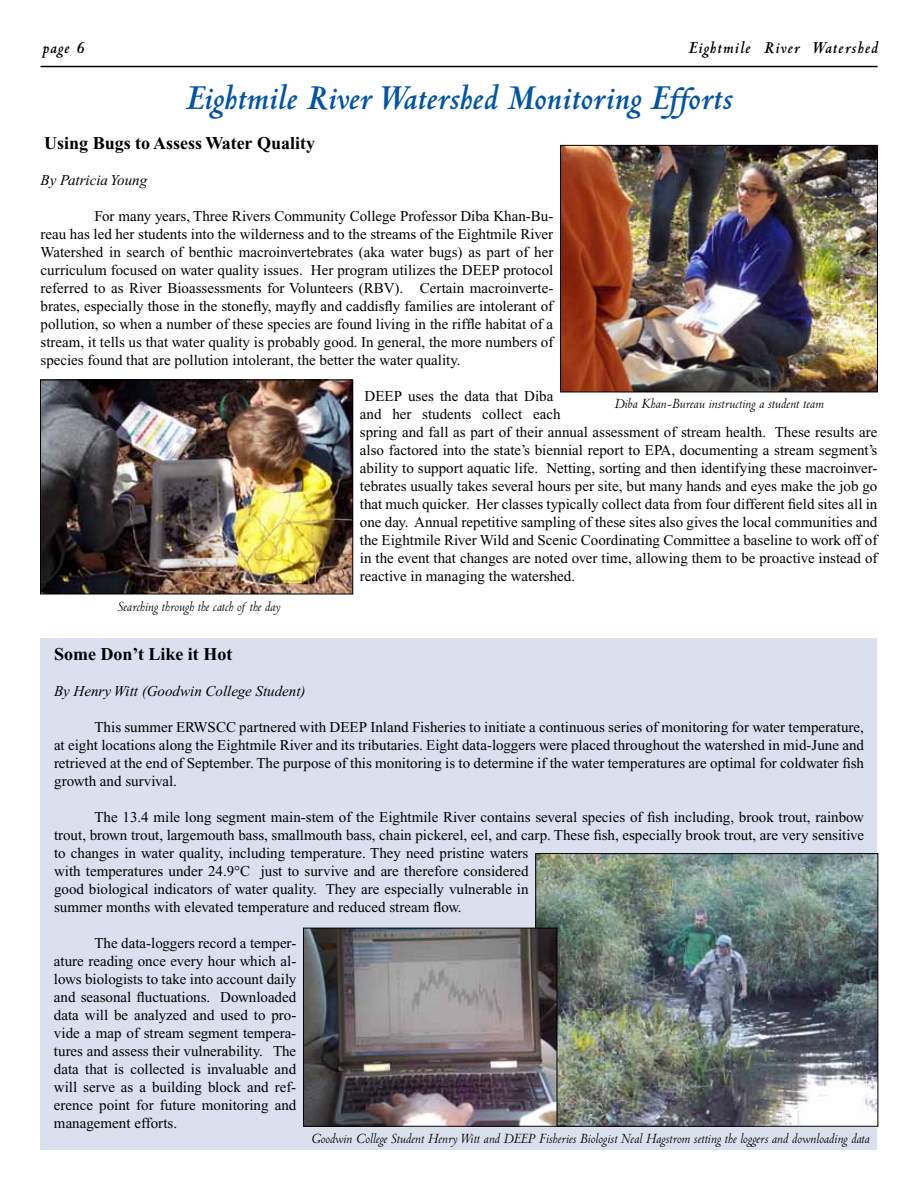
<style>
.page{position:relative;width:918px;height:1188px;background:#fff}
.page>*{position:absolute;margin:0;border:0;box-sizing:border-box;transform-origin:0 0}
.t1{font:italic 700 37.5px "Centaur";color:#0054a4}
.t2{font:700 18px "Times New Roman";color:#000}
.t3{font:italic 700 18px "Centaur";letter-spacing:.06em;color:#000}
.t4{font:15px/18px "Times New Roman";color:#000;text-align:justify}
.t5{font:italic 15px "Centaur";color:#000}
.t6{font:italic 15px "Times New Roman";color:#000}
</style>
<div class="page">
<div style="left:40px;top:638px;width:837px;height:512px;background:#dbe0ef"></div>
<hr style="left:40px;top:66px;width:838px;height:1px;background:#000">
<img style="left:562px;top:147px;width:314px;height:243px">
<div style="left:560px;top:145px;width:318px;height:247px;border:1px solid #000"></div>
<img style="left:42px;top:382px;width:309px;height:210px">
<div style="left:40px;top:380px;width:313px;height:214px;border:1px solid #000"></div>
<img style="left:537px;top:855px;width:339px;height:270px">
<div style="left:535px;top:853px;width:343px;height:274px;border:1px solid #000"></div>
<img style="left:305px;top:930px;width:250px;height:195px">
<div style="left:303px;top:928px;width:254px;height:199px;border:1px solid #000"></div>
<p class="t3" style="left:42px;top:39px;width:44px">page 6</p>
<p class="t3" style="left:688px;top:39px;width:191px">Eightmile River Watershed</p>
<h1 class="t1" style="left:186px;top:79px;width:548px">Eightmile River Watershed Monitoring Efforts</h1>
<p class="t2" style="left:44px;top:133px;width:272px">Using Bugs to Assess Water Quality</p>
<p class="t6" style="left:41px;top:172px;width:108px">By Patricia Young</p>
<p class="t4" style="left:41px;top:207px;width:514px;text-indent:54px">For many years, Three Rivers Community College Professor Diba Khan-Bu&shy;reau has led her students into the wilderness and to the streams of the Eightmile River Watershed in search of benthic macroinvertebrates (aka water bugs) as part of her curriculum focused on water quality issues. Her program utilizes the DEEP protocol referred to as River Bioassessments for Volunteers (RBV). Certain macroinverte&shy;brates, especially those in the stonefly, mayfly and caddisfly families are intolerant of pollution, so when a number of these species are found living in the riffle habitat of a stream, it tells us that water quality is probably good. In general, the more numbers of species found that are pollution intolerant, the better the water quality.</p>
<p class="t4" style="left:360px;top:387px;width:519px;text-align:left;text-indent:5px">DEEP uses the data that Diba<br>and her students collect each<br>spring and fall as part of their annual assessment of stream health. These results are also factored into the state’s biennial report to EPA, documenting a stream segment’s ability to support aquatic life. Netting, sorting and then identifying these macroinver&shy;tebrates usually takes several hours per site, but many hands and eyes make the job go that much quicker. Her classes typically collect data from four different field sites all in one day. Annual repetitive sampling of these sites also gives the local communities and the Eightmile River Wild and Scenic Coordinating Committee a baseline to work off of in the event that changes are noted over time, allowing them to be proactive instead of reactive in managing the watershed.</p>
<p class="t5" style="left:614px;top:396px;width:211px">Diba Khan-Bureau instructing a student team</p>
<p class="t5" style="left:118px;top:598px;width:164px">Searching through the catch of the day</p>
<p class="t2" style="left:54px;top:644px;width:180px">Some Don’t Like it Hot</p>
<p class="t6" style="left:54px;top:683px;width:253px">By Henry Witt (Goodwin College Student)</p>
<p class="t4" style="left:54px;top:718px;width:812px;text-indent:40px">This summer ERWSCC partnered with DEEP Inland Fisheries to initiate a continuous series of monitoring for water temperature, at eight locations along the Eightmile River and its tributaries. Eight data-loggers were placed throughout the watershed in mid-June and retrieved at the end of September. The purpose of this monitoring is to determine if the water temperatures are optimal for coldwater fish growth and survival.</p>
<p class="t4" style="left:54px;top:808px;width:812px;text-align:left;text-indent:40px">The 13.4 mile long segment main-stem of the Eightmile River contains several species of fish including, brook trout, rainbow trout, brown trout, largemouth bass, smallmouth bass, chain pickerel, eel, and carp. These fish, especially brook trout, are very sensitive to changes in water quality, including temperature. They need pristine waters<br>with temperatures under 24.9°C just to survive and are therefore considered<br>good biological indicators of water quality. They are especially vulnerable in<br>summer months with elevated temperature and reduced stream flow.</p>
<p class="t4" style="left:54px;top:934px;width:244px;text-indent:41px">The data-loggers record a temper&shy;ature reading once every hour which al&shy;lows biologists to take into account daily and seasonal fluctuations. Downloaded data will be analyzed and used to pro&shy;vide a map of stream segment tempera&shy;tures and assess their vulnerability. The data that is collected is invaluable and will serve as a building block and ref&shy;erence point for future monitoring and management efforts.</p>
<p class="t5" style="left:311px;top:1131px;width:560px">Goodwin College Student Henry Witt and DEEP Fisheries Biologist Neal Hagstrom setting the loggers and downloading data</p>
</div>
